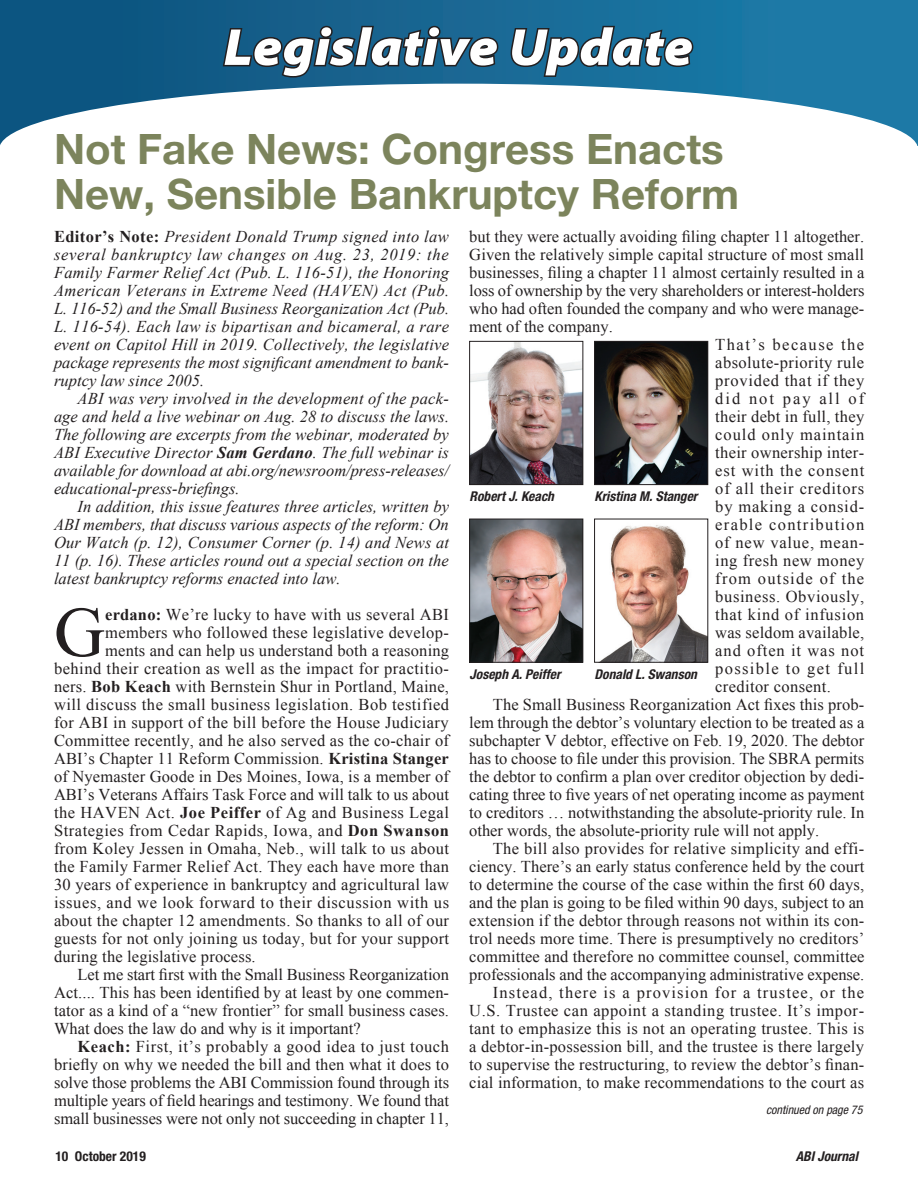
<style>
.page{position:relative;width:918px;height:1188px;background:#fff}
.page>*{position:absolute;margin:0;border:0;box-sizing:border-box;transform-origin:0 0}
.Body_text{font:70.8px "Times New Roman";color:#231f20}
.Page_Header{font:italic 900 semi-expanded 52.5px "Myriad Pro";color:#fff}
.Article_Headline_1{font:700 42px/45px "Helvetica Neue LT Std";color:#7c845c}
.Body_text-2{font:16.5px/18px "Times New Roman";letter-spacing:.02em;color:#231f20;text-align:justify}
.Body_text-3{font:italic 16.5px/18px "Times New Roman";color:#231f20;text-align:justify}
.Author_Caption_1{font:italic 700 condensed 13.5px "Helvetica Neue";color:#231f20}
.t1{font:700 condensed 13.5px "Helvetica Neue";color:#231f20}
.t2{font:italic condensed 12px "Helvetica Neue";color:#231f20}
.s1{font-weight:700;font-style:normal}
.s2{font-weight:700}
</style>
<div class="page">
<div style="left:0;top:0;width:918px;height:146px;background:linear-gradient(to right,#10537d,#207eab)"></div>
<div style="left:0;top:84px;width:918px;height:131px;background:#fff;border-radius:50%"></div>
<svg style="left:221px;top:24px;width:279px;height:55px;background:#1a5070"></svg>
<svg style="left:509px;top:24px;width:186px;height:55px;background:#1b5a7b"></svg>
<img style="left:471px;top:521px;width:110px;height:140px">
<div style="left:469px;top:519px;width:114px;height:144px;border:1px solid #231f20"></div>
<img style="left:471px;top:343px;width:110px;height:140px">
<div style="left:469px;top:341px;width:114px;height:144px;border:1px solid #231f20"></div>
<img style="left:596px;top:343px;width:110px;height:140px">
<div style="left:594px;top:341px;width:114px;height:144px;border:1px solid #231f20"></div>
<img style="left:600px;top:525px;width:106px;height:136px">
<div style="left:594px;top:519px;width:114px;height:144px;border:1px solid #231f20"></div>
<p class="Page_Header" style="left:224px;top:17px;width:471px">Legislative Update</p>
<p class="Article_Headline_1" style="left:54px;top:126px;width:687px">Not Fake News: Congress Enacts<br>New, Sensible Bankruptcy Reform</p>
<p class="Body_text-3" style="left:54px;top:227px;width:397px"><span class="s1">Editor’s Note:</span> President Donald Trump signed into law several bankruptcy law changes on Aug. 23, 2019: the Family Farmer Relief Act (Pub. L. 116-51), the Honoring American Veterans in Extreme Need (HAVEN) Act (Pub.<br>L. 116-52) and the Small Business Reorganization Act (Pub.<br>L. 116-54). Each law is bipartisan and bicameral, a rare event on Capitol Hill in 2019. Collectively, the legislative package represents the most significant amendment to bank&shy;ruptcy law since 2005.</p>
<p class="Body_text-3" style="left:54px;top:389px;width:397px;text-indent:24px">ABI was very involved in the development of the pack&shy;age and held a live webinar on Aug. 28 to discuss the laws.<br>The following are excerpts from the webinar, moderated by ABI Executive Director <span class="s2">Sam Gerdano</span>. The full webinar is available for download at abi.org/newsroom/press-releases/ educational-press-briefings.</p>
<p class="Body_text-3" style="left:54px;top:497px;width:397px;text-indent:24px">In addition, this issue features three articles, written by ABI members, that discuss various aspects of the reform: On Our Watch (p. 12), Consumer Corner (p. 14) and News at 11 (p. 16). These articles round out a special section on the latest bankruptcy reforms enacted into law.</p>
<p class="Body_text" style="left:54px;top:585px;width:53px">G</p>
<p class="Body_text-2" style="left:105px;top:605px;width:345px"><span class="s2">erdano:</span> We’re lucky to have with us several ABI</p>
<p class="Body_text-2" style="left:105px;top:623px;width:345px">members who followed these legislative develop-</p>
<p class="Body_text-2" style="left:105px;top:641px;width:346px">ments and can help us understand both a reasoning</p>
<p class="Body_text-2" style="left:54px;top:659px;width:396px">behind their creation as well as the impact for practitio-</p>
<p class="Body_text-2" style="left:54px;top:677px;width:397px">ners. <span class="s2">Bob Keach</span> with Bernstein Shur in Portland, Maine,</p>
<p class="Body_text-2" style="left:54px;top:695px;width:397px">will discuss the small business legislation. Bob testified</p>
<p class="Body_text-2" style="left:54px;top:713px;width:396px">for ABI in support of the bill before the House Judiciary</p>
<p class="Body_text-2" style="left:54px;top:731px;width:397px">Committee recently, and he also served as the co-chair of</p>
<p class="Body_text-2" style="left:54px;top:749px;width:396px">ABI’s Chapter 11 Reform Commission. <span class="s2">Kristina Stanger</span></p>
<p class="Body_text-2" style="left:54px;top:767px;width:397px">of Nyemaster Goode in Des Moines, Iowa, is a member of</p>
<p class="Body_text-2" style="left:54px;top:785px;width:397px">ABI’s Veterans Affairs Task Force and will talk to us about</p>
<p class="Body_text-2" style="left:54px;top:803px;width:396px">the HAVEN Act. <span class="s2">Joe Peiffer</span> of Ag and Business Legal</p>
<p class="Body_text-2" style="left:54px;top:821px;width:396px">Strategies from Cedar Rapids, Iowa, and <span class="s2">Don Swanson</span></p>
<p class="Body_text-2" style="left:54px;top:839px;width:397px">from Koley Jessen in Omaha, Neb., will talk to us about</p>
<p class="Body_text-2" style="left:54px;top:857px;width:397px">the Family Farmer Relief Act. They each have more than</p>
<p class="Body_text-2" style="left:54px;top:875px;width:397px">30 years of experience in bankruptcy and agricultural law</p>
<p class="Body_text-2" style="left:54px;top:893px;width:397px">issues, and we look forward to their discussion with us</p>
<p class="Body_text-2" style="left:54px;top:911px;width:397px">about the chapter 12 amendments. So thanks to all of our</p>
<p class="Body_text-2" style="left:54px;top:929px;width:397px">guests for not only joining us today, but for your support</p>
<p class="Body_text-2" style="left:54px;top:947px;width:203px">during the legislative process.</p>
<p class="Body_text-2" style="left:54px;top:965px;width:397px;text-indent:24px">Let me start first with the Small Business Reorganization Act.... This has been identified by at least by one commen&shy;tator as a kind of a “new frontier” for small business cases.<br>What does the law do and why is it important?</p>
<p class="Body_text-2" style="left:54px;top:1037px;width:397px;text-indent:24px"><span class="s2">Keach:</span> First, it’s probably a good idea to just touch briefly on why we needed the bill and then what it does to solve those problems the ABI Commission found through its multiple years of field hearings and testimony. We found that small businesses were not only not succeeding in chapter 11,</p>
<p class="Body_text-2" style="left:469px;top:227px;width:397px">but they were actually avoiding filing chapter 11 altogether.<br>Given the relatively simple capital structure of most small businesses, filing a chapter 11 almost certainly resulted in a loss of ownership by the very shareholders or interest-holders who had often founded the company and who were manage&shy;ment of the company.</p>
<p class="Body_text-2" style="left:715px;top:335px;width:151px">That’s because the absolute-priority rule provided that if they did not pay all of their debt in full, they could only maintain their ownership inter&shy;est with the consent of all their creditors by making a consid&shy;erable contribution of new value, mean&shy;ing fresh new money from outside of the business. Obviously, that kind of infusion was seldom available, and often it was not possible to get full creditor consent.</p>
<p class="Body_text-2" style="left:469px;top:695px;width:397px;text-indent:24px">The Small Business Reorganization Act fixes this prob&shy;lem through the debtor’s voluntary election to be treated as a subchapter V debtor, effective on Feb. 19, 2020. The debtor has to choose to file under this provision. The SBRA permits the debtor to confirm a plan over creditor objection by dedi&shy;cating three to five years of net operating income as payment to creditors … notwithstanding the absolute-priority rule. In other words, the absolute-priority rule will not apply.</p>
<p class="Body_text-2" style="left:469px;top:839px;width:397px;text-indent:24px">The bill also provides for relative simplicity and effi&shy;ciency. There’s an early status conference held by the court to determine the course of the case within the first 60 days, and the plan is going to be filed within 90 days, subject to an extension if the debtor through reasons not within its con&shy;trol needs more time. There is presumptively no creditors’ committee and therefore no committee counsel, committee professionals and the accompanying administrative expense.</p>
<p class="Body_text-2" style="left:469px;top:983px;width:397px;text-indent:24px">Instead, there is a provision for a trustee, or the U.S. Trustee can appoint a standing trustee. It’s impor&shy;tant to emphasize this is not an operating trustee. This is a debtor-in-possession bill, and the trustee is there largely to supervise the restructuring, to review the debtor’s finan&shy;cial information, to make recommendations to the court as</p>
<p class="Author_Caption_1" style="left:470px;top:488px;width:86px">Robert J. Keach</p>
<p class="Author_Caption_1" style="left:595px;top:488px;width:104px">Kristina M. Stanger</p>
<p class="Author_Caption_1" style="left:470px;top:666px;width:92px">Joseph A. Peiffer</p>
<p class="Author_Caption_1" style="left:595px;top:666px;width:104px">Donald L. Swanson</p>
<p class="t2" style="left:766px;top:1103px;width:98px">continued on page 75</p>
<p class="t1" style="left:56px;top:1148px;width:92px">10 October 2019</p>
<p class="Author_Caption_1" style="left:796px;top:1148px;width:64px">ABI Journal</p>
</div>
